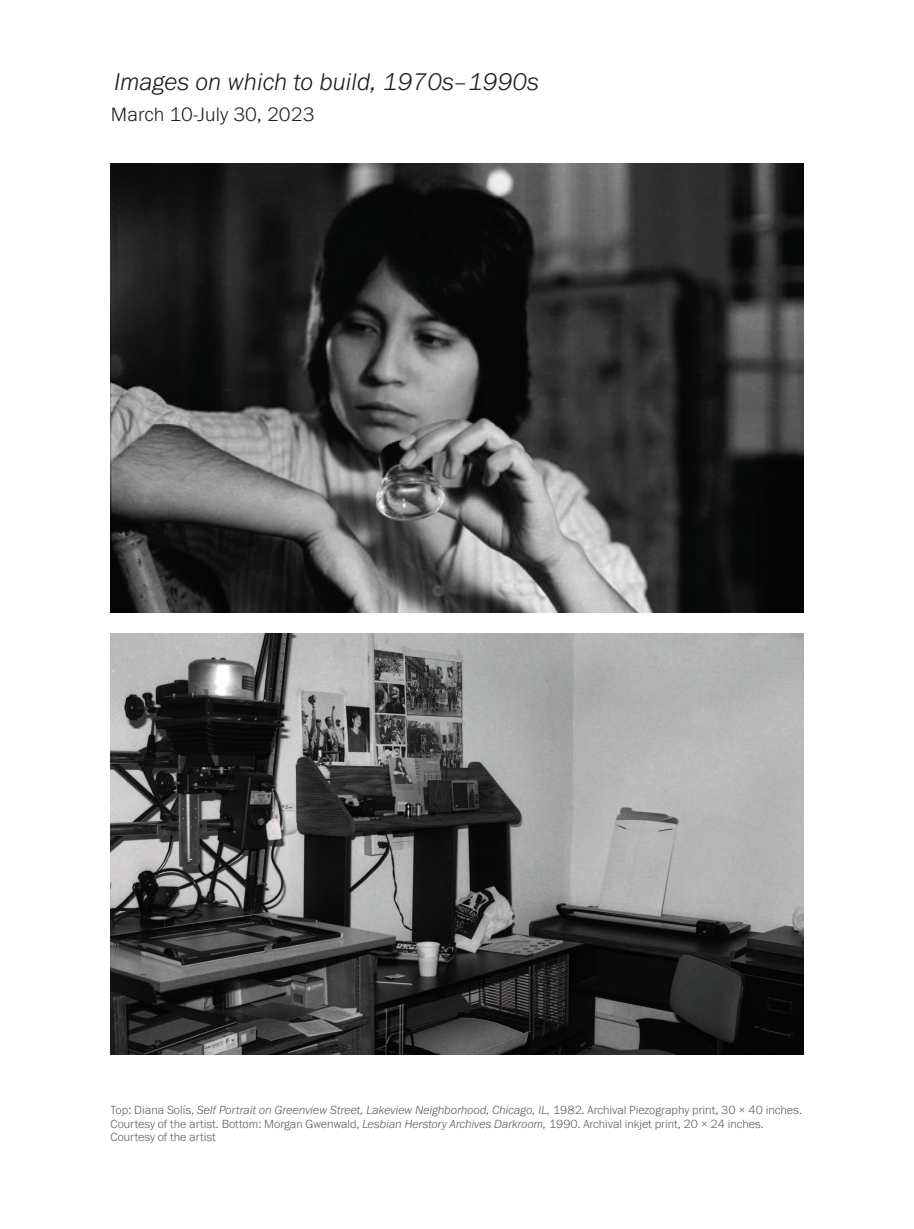
<style>
.page{position:relative;width:914px;height:1229px;background:#fff}
.page>*{position:absolute;margin:0;border:0;box-sizing:border-box;transform-origin:0 0}
.t1{font:italic 300 24.85px "Franklin Gothic URW";letter-spacing:.005em;color:#231f20}
.t2{font:300 20.12px "Franklin Gothic URW";letter-spacing:.005em;color:#231f20}
.t3{font:300 12.25px/13.7px "Franklin Gothic URW";letter-spacing:-.005em;color:#616164}
.s1{font-style:italic}
</style>
<div class="page">
<img style="left:111px;top:633px;width:692px;height:421px">
<img style="left:111px;top:163px;width:692px;height:449px">
<h1 class="t1" style="left:114px;top:66px;width:426px">Images on which to build, 1970s–1990s</h1>
<h2 class="t2" style="left:111px;top:101px;width:205px">March 10-July 30, 2023</h2>
<p class="t3" style="left:110px;top:1102px;width:693px">Top: Diana Solís, <span class="s1">Self Portrait on Greenview Street, Lakeview Neighborhood, Chicago, IL,</span> 1982. Archival Piezography print, 30 × 40 inches.<br>Courtesy of the artist. Bottom: Morgan Gwenwald, <span class="s1">Lesbian Herstory Archives Darkroom,</span> 1990. Archival inkjet print, 20 × 24 inches.<br>Courtesy of the artist</p>
</div>
